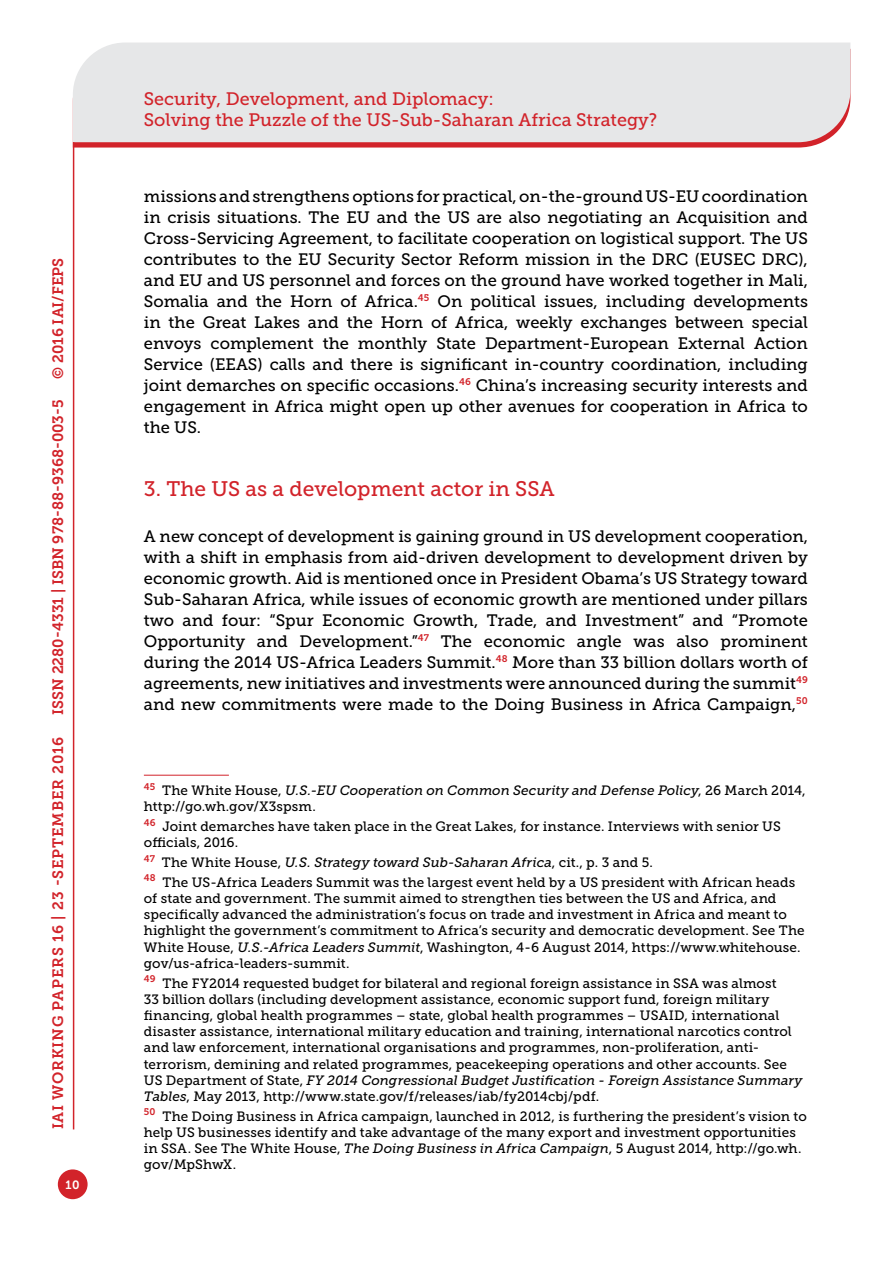
<style>
.page{position:relative;width:893px;height:1263px;background:#fff}
.page>*{position:absolute;margin:0;border:0;box-sizing:border-box;transform-origin:0 0}
.t1{font:21px "Museo Slab 500";color:#d2232a}
.t2{font:18px/21.6px "Museo Slab 500";color:#d2232a}
.t3{font:16.5px/21px "Museo Slab 500";color:#000;text-align:justify}
.t4{font:15px "Museo Slab 700";color:#d2232a}
.t5{font:15px "Museo Slab 700";letter-spacing:.05em;color:#d2232a}
.t6{font:13.5px/16.2px "Museo Slab 500";letter-spacing:.005em;color:#000}
.t7{font:12px "Museo Slab 700";color:#fff}
.s1{font-style:italic}
</style>
<div class="page">
<svg style="left:74px;top:142px;width:749px;height:6px;background:#d63d43"></svg>
<div style="left:73px;top:43px;width:777px;height:99px;background:#e6e7e8"></div>
<div style="left:58px;top:1169px;width:30px;height:30px;background:#d2232a;border-radius:50%"></div>
<hr style="left:73px;top:142px;width:1px;height:987px;background:#d2232a">
<hr style="left:144px;top:775px;width:85px;height:1px;background:#d2232a">
<p class="t4" style="left:50px;top:379px;width:123px;rotate:-90deg">© 2016 IAI/FEPS</p>
<p class="t4" style="left:49px;top:715px;width:317px;rotate:-90deg">ISSN 2280-4331 | ISBN 978-88-9368-003-5</p>
<p class="t5" style="left:50px;top:1129px;width:394px;rotate:-90deg">IAI WORKING PAPERS 16 | 23 -SEPTEMBER 2016</p>
<p class="t7" style="left:65px;top:1178px;width:16px">10</p>
<h2 class="t2" style="left:144px;top:88px;width:515px">Security, Development, and Diplomacy:<br>Solving the Puzzle of the US-Sub-Saharan Africa Strategy?</h2>
<p class="t3" style="left:144px;top:186px;width:666px">missions and strengthens options for practical, on-the-ground US-EU coordination in crisis situations. The EU and the US are also negotiating an Acquisition and Cross-Servicing Agreement, to facilitate cooperation on logistical support. The US contributes to the EU Security Sector Reform mission in the DRC (EUSEC DRC), and EU and US personnel and forces on the ground have worked together in Mali, Somalia and the Horn of Africa.<sup>45</sup> On political issues, including developments in the Great Lakes and the Horn of Africa, weekly exchanges between special envoys complement the monthly State Department-European External Action Service (EEAS) calls and there is significant in-country coordination, including joint demarches on specific occasions.<sup>46</sup> China’s increasing security interests and engagement in Africa might open up other avenues for cooperation in Africa to the US.</p>
<h1 class="t1" style="left:144px;top:477px;width:412px">3. The US as a development actor in SSA</h1>
<p class="t3" style="left:144px;top:526px;width:666px">A new concept of development is gaining ground in US development cooperation, with a shift in emphasis from aid-driven development to development driven by economic growth. Aid is mentioned once in President Obama’s US Strategy toward Sub-Saharan Africa, while issues of economic growth are mentioned under pillars two and four: “Spur Economic Growth, Trade, and Investment” and “Promote Opportunity and Development.”<sup>47</sup> The economic angle was also prominent during the 2014 US-Africa Leaders Summit.<sup>48</sup> More than 33 billion dollars worth of agreements, new initiatives and investments were announced during the summit<sup>49 </sup>and new commitments were made to the Doing Business in Africa Campaign,<sup>50</sup></p>
<p class="t6" style="left:144px;top:782px;width:663px"><sup>45</sup> The White House, <span class="s1">U.S.-EU Cooperation on Common Security and Defense Policy</span>, 26 March 2014, http://go.wh.gov/X3spsm.</p>
<p class="t6" style="left:144px;top:818px;width:638px"><sup>46</sup> Joint demarches have taken place in the Great Lakes, for instance. Interviews with senior US officials, 2016.</p>
<p class="t6" style="left:144px;top:852px;width:653px;line-height:19.8px"><sup>47</sup> The White House, <span class="s1">U.S. Strategy toward Sub-Saharan Africa</span>, cit., p. 3 and 5.<br><sup>48</sup> The US-Africa Leaders Summit was the largest event held by a US president with African heads</p>
<p class="t6" style="left:144px;top:890px;width:662px">of state and government. The summit aimed to strengthen ties between the US and Africa, and specifically advanced the administration’s focus on trade and investment in Africa and meant to highlight the government’s commitment to Africa’s security and democratic development. See The White House, <span class="s1">U.S.-Africa Leaders Summit</span>, Washington, 4-6 August 2014, https://www.whitehouse. gov/us-africa-leaders-summit.</p>
<p class="t6" style="left:144px;top:975px;width:660px"><sup>49</sup> The FY2014 requested budget for bilateral and regional foreign assistance in SSA was almost<br>33 billion dollars (including development assistance, economic support fund, foreign military financing, global health programmes – state, global health programmes – USAID, international disaster assistance, international military education and training, international narcotics control and law enforcement, international organisations and programmes, non-proliferation, anti&shy;terrorism, demining and related programmes, peacekeeping operations and other accounts. See US Department of State, <span class="s1">FY 2014 Congressional Budget Justification - Foreign Assistance Summary Tables</span>, May 2013, http://www.state.gov/f/releases/iab/fy2014cbj/pdf.</p>
<p class="t6" style="left:144px;top:1108px;width:664px"><sup>50</sup> The Doing Business in Africa campaign, launched in 2012, is furthering the president’s vision to help US businesses identify and take advantage of the many export and investment opportunities in SSA. See The White House, <span class="s1">The Doing Business in Africa Campaign</span>, 5 August 2014, http://go.wh. gov/MpShwX.</p>
</div>
